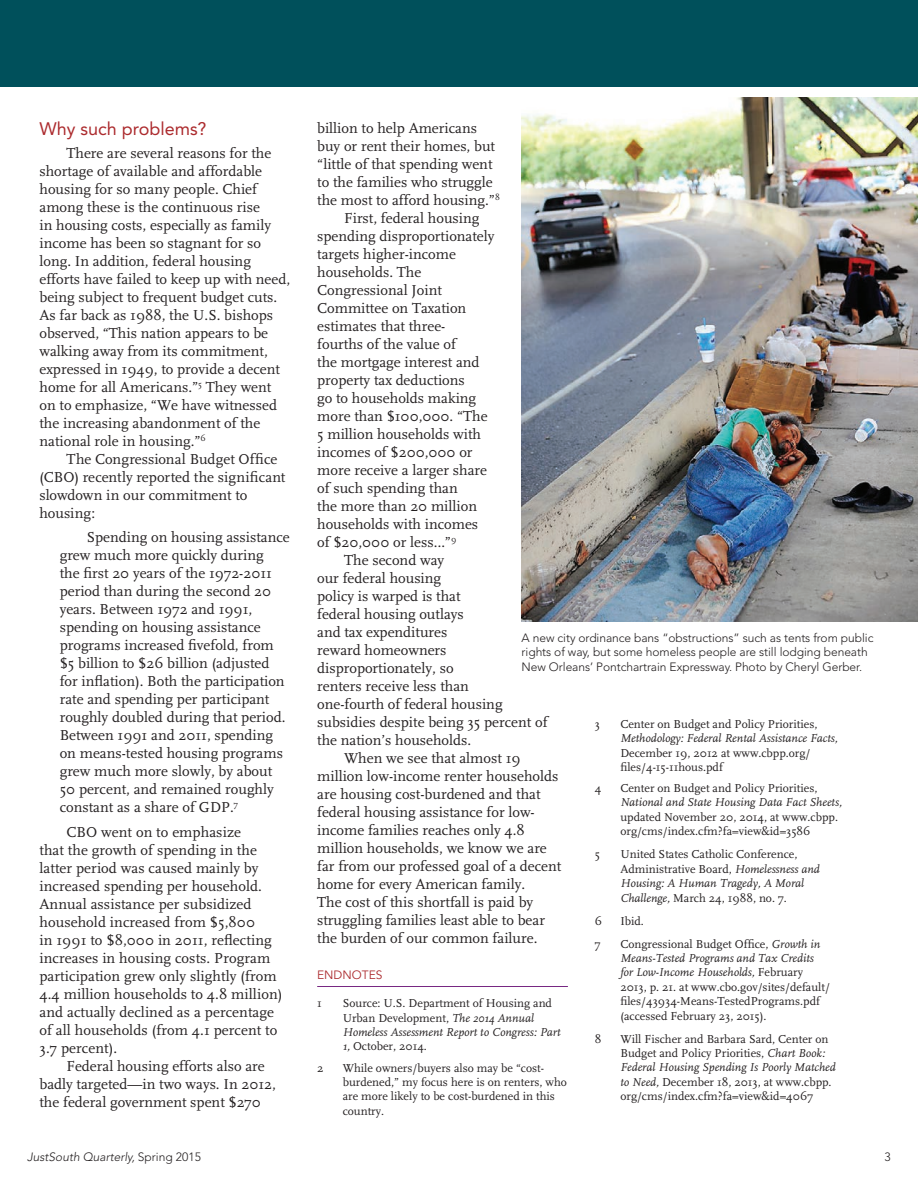
<style>
.page{position:relative;width:918px;height:1188px;background:#fff}
.page>*{position:absolute;margin:0;border:0;box-sizing:border-box;transform-origin:0 0}
.t1{font:18px "Avenir";color:#ac2b2e}
.t2{font:15px/18px "FF Scala";color:#231f20}
.t3{font:12px/14.4px "FF Scala";color:#231f20}
.t4{font:300 12px/14.4px "Avenir";letter-spacing:-.005em;color:#231f20}
.t5{font:italic 12px "FF Scala";color:#231f20}
.t6{font:italic 300 12px "Avenir";color:#231f20}
.t7{font:12px "Avenir";color:#ac2b2e}
.s1{font-style:italic}
.s2{font-style:normal}
</style>
<div class="page">
<div style="left:0;top:0;width:918px;height:86px;background:#00505b"></div>
<hr style="left:317px;top:986px;width:251px;height:1px;background:#772882">
<img style="left:522px;top:98px;width:396px;height:523px">
<p class="t1" style="left:39px;top:118px;width:169px">Why such problems?</p>
<p class="t2" style="left:39px;top:144px;width:252px;text-indent:27px">There are several reasons for the shortage of available and affordable housing for so many people. Chief among these is the continuous rise<br>in housing costs, especially as family income has been so stagnant for so long. In addition, federal housing efforts have failed to keep up with need, being subject to frequent budget cuts.<br>As far back as 1988, the U.S. bishops observed, “This nation appears to be walking away from its commitment, expressed in 1949, to provide a decent home for all Americans.”<sup>5</sup> They went on to emphasize, “We have witnessed the increasing abandonment of the national role in housing.”<sup>6</sup></p>
<p class="t2" style="left:39px;top:450px;width:247px;text-indent:27px">The Congressional Budget Office (CBO) recently reported the significant slowdown in our commitment to housing:</p>
<p class="t2" style="left:60px;top:529px;width:232px;text-indent:27px">Spending on housing assistance grew much more quickly during<br>the first 20 years of the 1972-2011 period than during the second 20 years. Between 1972 and 1991, spending on housing assistance programs increased fivefold, from $5 billion to $26 billion (adjusted for inflation). Both the participation rate and spending per participant roughly doubled during that period.<br>Between 1991 and 2011, spending on means-tested housing programs grew much more slowly, by about<br>50 percent, and remained roughly constant as a share of GDP.<sup>7</sup></p>
<p class="t2" style="left:39px;top:824px;width:244px;text-indent:27px">CBO went on to emphasize<br>that the growth of spending in the latter period was caused mainly by increased spending per household.<br>Annual assistance per subsidized household increased from $5,800<br>in 1991 to $8,000 in 2011, reflecting increases in housing costs. Program participation grew only slightly (from 4.4 million households to 4.8 million) and actually declined as a percentage of all households (from 4.1 percent to 3.7 percent).</p>
<p class="t2" style="left:39px;top:1058px;width:238px;text-indent:27px">Federal housing efforts also are badly targeted—in two ways. In 2012, the federal government spent $270</p>
<p class="t2" style="left:317px;top:119px;width:161px">billion to help Americans</p>
<p class="t2" style="left:317px;top:137px;width:179px">buy or rent their homes, but</p>
<p class="t2" style="left:317px;top:155px;width:177px">“little of that spending went</p>
<p class="t2" style="left:317px;top:173px;width:177px">to the families who struggle</p>
<p class="t2" style="left:317px;top:191px;width:184px">the most to afford housing.”<sup>8</sup></p>
<p class="t2" style="left:344px;top:209px;width:137px">First, federal housing</p>
<p class="t2" style="left:317px;top:227px;width:179px">spending disproportionately</p>
<p class="t2" style="left:317px;top:245px;width:140px">targets higher-income</p>
<p class="t2" style="left:317px;top:263px;width:106px">households. The</p>
<p class="t2" style="left:317px;top:281px;width:126px">Congressional Joint</p>
<p class="t2" style="left:317px;top:299px;width:151px">Committee on Taxation</p>
<p class="t2" style="left:317px;top:317px;width:130px">estimates that three-</p>
<p class="t2" style="left:317px;top:335px;width:140px">fourths of the value of</p>
<p class="t2" style="left:317px;top:353px;width:164px">the mortgage interest and</p>
<p class="t2" style="left:317px;top:371px;width:149px">property tax deductions</p>
<p class="t2" style="left:317px;top:389px;width:161px">go to households making</p>
<p class="t2" style="left:317px;top:407px;width:172px">more than $100,000. “The</p>
<p class="t2" style="left:317px;top:425px;width:165px">5 million households with</p>
<p class="t2" style="left:317px;top:443px;width:157px">incomes of $200,000 or</p>
<p class="t2" style="left:317px;top:461px;width:171px">more receive a larger share</p>
<p class="t2" style="left:317px;top:479px;width:142px">of such spending than</p>
<p class="t2" style="left:317px;top:497px;width:161px">the more than 20 million</p>
<p class="t2" style="left:317px;top:515px;width:163px">households with incomes</p>
<p class="t2" style="left:317px;top:533px;width:141px">of $20,000 or less…”<sup>9</sup></p>
<p class="t2" style="left:344px;top:551px;width:101px">The second way</p>
<p class="t2" style="left:317px;top:569px;width:126px">our federal housing</p>
<p class="t2" style="left:317px;top:587px;width:145px">policy is warped is that</p>
<p class="t2" style="left:317px;top:605px;width:148px">federal housing outlays</p>
<p class="t2" style="left:317px;top:623px;width:132px">and tax expenditures</p>
<p class="t2" style="left:317px;top:641px;width:131px">reward homeowners</p>
<p class="t2" style="left:317px;top:659px;width:138px">disproportionately, so</p>
<p class="t2" style="left:317px;top:677px;width:153px">renters receive less than</p>
<p class="t2" style="left:317px;top:695px;width:187px">one-fourth of federal housing</p>
<p class="t2" style="left:317px;top:713px;width:232px">subsidies despite being 35 percent of</p>
<p class="t2" style="left:317px;top:731px;width:156px">the nation’s households.</p>
<p class="t2" style="left:344px;top:749px;width:178px">When we see that almost 19</p>
<p class="t2" style="left:317px;top:767px;width:243px">million low-income renter households</p>
<p class="t2" style="left:317px;top:785px;width:225px">are housing cost-burdened and that</p>
<p class="t2" style="left:317px;top:803px;width:219px">federal housing assistance for low-</p>
<p class="t2" style="left:317px;top:821px;width:209px">income families reaches only 4.8</p>
<p class="t2" style="left:317px;top:839px;width:231px">million households, we know we are</p>
<p class="t2" style="left:317px;top:857px;width:246px">far from our professed goal of a decent</p>
<p class="t2" style="left:317px;top:875px;width:209px">home for every American family.</p>
<p class="t2" style="left:317px;top:893px;width:218px">The cost of this shortfall is paid by</p>
<p class="t2" style="left:317px;top:911px;width:229px">struggling families least able to bear</p>
<p class="t2" style="left:317px;top:929px;width:222px">the burden of our common failure.</p>
<p class="t7" style="left:317px;top:968px;width:67px">ENDNOTES</p>
<p class="t3" style="left:317px;top:996px;width:6px">1</p>
<p class="t3" style="left:343px;top:996px;width:219px">Source: U.S. Department of Housing and Urban Development, <span class="s1">The 2014 Annual Homeless Assessment Report to Congress: Part 1,</span> October, 2014.</p>
<p class="t3" style="left:317px;top:1061px;width:8px">2</p>
<p class="t3" style="left:343px;top:1061px;width:226px">While owners/buyers also may be “cost&shy;burdened,” my focus here is on renters, who are more likely to be cost-burdened in this country.</p>
<p class="t4" style="left:522px;top:631px;width:353px">A new city ordinance bans “obstructions” such as tents from public rights of way, but some homeless people are still lodging beneath<br>New Orleans’ Pontchartrain Expressway. Photo by Cheryl Gerber.</p>
<p class="t3" style="left:595px;top:717px;width:7px">3</p>
<p class="t3" style="left:620px;top:717px;width:199px">Center on Budget and Policy Priorities,</p>
<p class="t5" style="left:620px;top:732px;width:219px">Methodology: Federal Rental Assistance Facts,</p>
<p class="t3" style="left:620px;top:746px;width:192px">December 19, 2012 at www.cbpp.org/ files/4-15-11hous.pdf</p>
<p class="t3" style="left:595px;top:781px;width:8px">4</p>
<p class="t3" style="left:620px;top:781px;width:199px">Center on Budget and Policy Priorities,</p>
<p class="t5" style="left:620px;top:796px;width:223px">National and State Housing Data Fact Sheets,</p>
<p class="t3" style="left:620px;top:810px;width:219px">updated November 20, 2014, at www.cbpp. org/cms/index.cfm?fa=view&amp;id=3586</p>
<p class="t3" style="left:595px;top:847px;width:7px">5</p>
<p class="t3" style="left:620px;top:847px;width:201px">United States Catholic Conference, Administrative Board, <span class="s1">Homelessness and Housing: A Human Tragedy, A Moral Challenge,</span> March 24, 1988, no. 7.</p>
<p class="t3" style="left:595px;top:914px;width:9px">6</p>
<p class="t3" style="left:620px;top:914px;width:25px">Ibid.</p>
<p class="t3" style="left:595px;top:937px;width:7px">7</p>
<p class="t3" style="left:620px;top:937px;width:211px">Congressional Budget Office, <span class="s1">Growth in Means-Tested Programs and Tax Credits<br>for Low-Income Households,</span> February 2013, p. 21. at www.cbo.gov/sites/default/ files/43934-Means-TestedPrograms.pdf (accessed February 23, 2015).</p>
<p class="t3" style="left:595px;top:1032px;width:8px">8</p>
<p class="t3" style="left:620px;top:1032px;width:217px">Will Fischer and Barbara Sard, Center on Budget and Policy Priorities, <span class="s1">Chart Book:<br>Federal Housing Spending Is Poorly Matched to Need,</span> December 18, 2013, at www.cbpp. org/cms/index.cfm?fa=view&amp;id=4067</p>
<p class="t6" style="left:27px;top:1150px;width:175px">JustSouth Quarterly, <span class="s2">Spring 2015</span></p>
<p class="t4" style="left:884px;top:1150px;width:8px">3</p>
</div>
